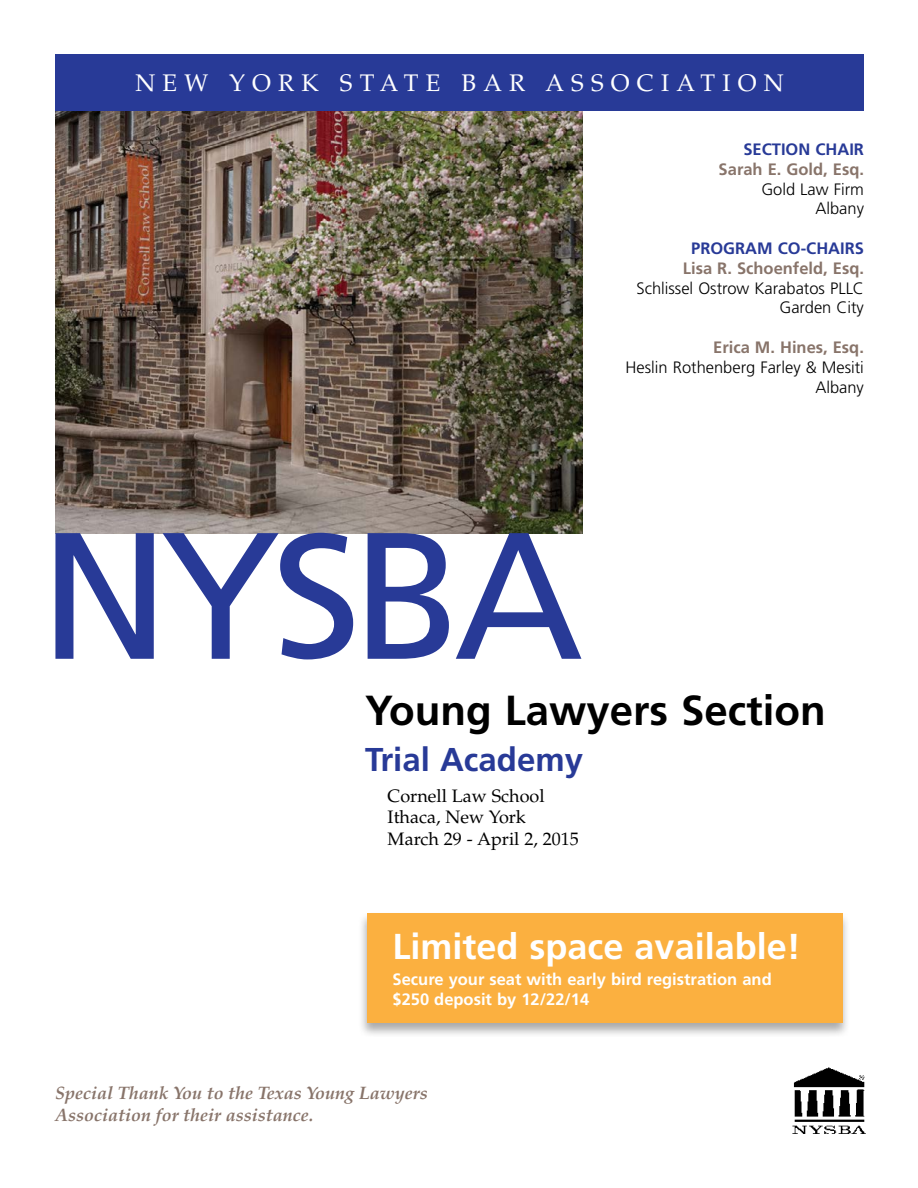
<style>
.page{position:relative;width:918px;height:1188px;background:#fff}
.page>*{position:absolute;margin:0;border:0;box-sizing:border-box;transform-origin:0 0}
.t1{font:180px "Frutiger";color:#283a97}
.t2{font:700 42px "Frutiger";color:#000}
.t3{font:700 36px "Frutiger";color:#fff}
.t4{font:700 33px "Frutiger";color:#283a97}
.t5{font:24px "Palatino";letter-spacing:.3em;color:#fff}
.t6{font:italic 700 18px/21.6px "Palatino";color:#88746a}
.t7{font:18px/21.6px "Palatino";color:#000}
.t8{font:300 16.5px/19.8px "Frutiger";color:#000;text-align:right}
.t9{font:700 16.5px/19.8px "Frutiger";color:#fff}
.t10{font:700 16.5px "Frutiger";color:#88746a}
.t11{font:700 16.5px "Frutiger";color:#283a97}
.s1{font-size:175.5px}
</style>
<div class="page">
<img style="left:55px;top:110px;width:528px;height:423px">
<div style="left:55px;top:54px;width:809px;height:56px;background:#283a97"></div>
<img style="left:792px;top:1067px;width:74px;height:67px">
<div style="left:358px;top:912px;width:493px;height:126px;background:#000;opacity:.34"></div>
<div style="left:367px;top:914px;width:475px;height:109px;background:#fbb040"></div>
<h3 class="t5" style="left:135px;top:69px;width:431px">New York State Bar Ass</h3>
<h3 class="t5" style="left:611px;top:69px;width:168px">ociation</h3>
<p class="t11" style="left:743px;top:140px;width:122px">SECTION CHAIR</p>
<p class="t10" style="left:719px;top:159px;width:147px">Sarah E. Gold, Esq.</p>
<p class="t8" style="left:761px;top:179px;width:104px">Gold Law Firm<br>Albany</p>
<p class="t11" style="left:691px;top:239px;width:174px">PROGRAM CO-CHAIRS</p>
<p class="t10" style="left:683px;top:258px;width:183px">Lisa R. Schoenfeld, Esq.</p>
<p class="t8" style="left:637px;top:278px;width:229px">Schlissel Ostrow Karabatos PLLC<br>Garden City</p>
<p class="t10" style="left:713px;top:338px;width:152px">Erica M. Hines, Esq.</p>
<p class="t8" style="left:626px;top:357px;width:240px">Heslin Rothenberg Farley &amp; Mesiti<br>Albany</p>
<h1 class="t1" style="left:40px;top:490px;width:545px">NY<span class="s1">S</span>BA</h1>
<h2 class="t2" style="left:365px;top:686px;width:462px">Young Lawyers Section</h2>
<h3 class="t4" style="left:365px;top:740px;width:219px">Trial Academy</h3>
<p class="t7" style="left:365px;top:785px;width:13px">C</p>
<p class="t7" style="left:388px;top:785px;width:193px;text-indent:13px">ornell Law School<br>Ithaca, New York<br>March 29 - April 2, 2015</p>
<h3 class="t3" style="left:393px;top:925px;width:410px">Limited space available!</h3>
<p class="t9" style="left:393px;top:970px;width:381px">Secure your seat with early bird registration and $250 deposit by 12/22/14</p>
<p class="t6" style="left:55px;top:1082px;width:374px">Special Thank You to the Texas Young Lawyers<br>Association for their assistance.</p>
</div>
